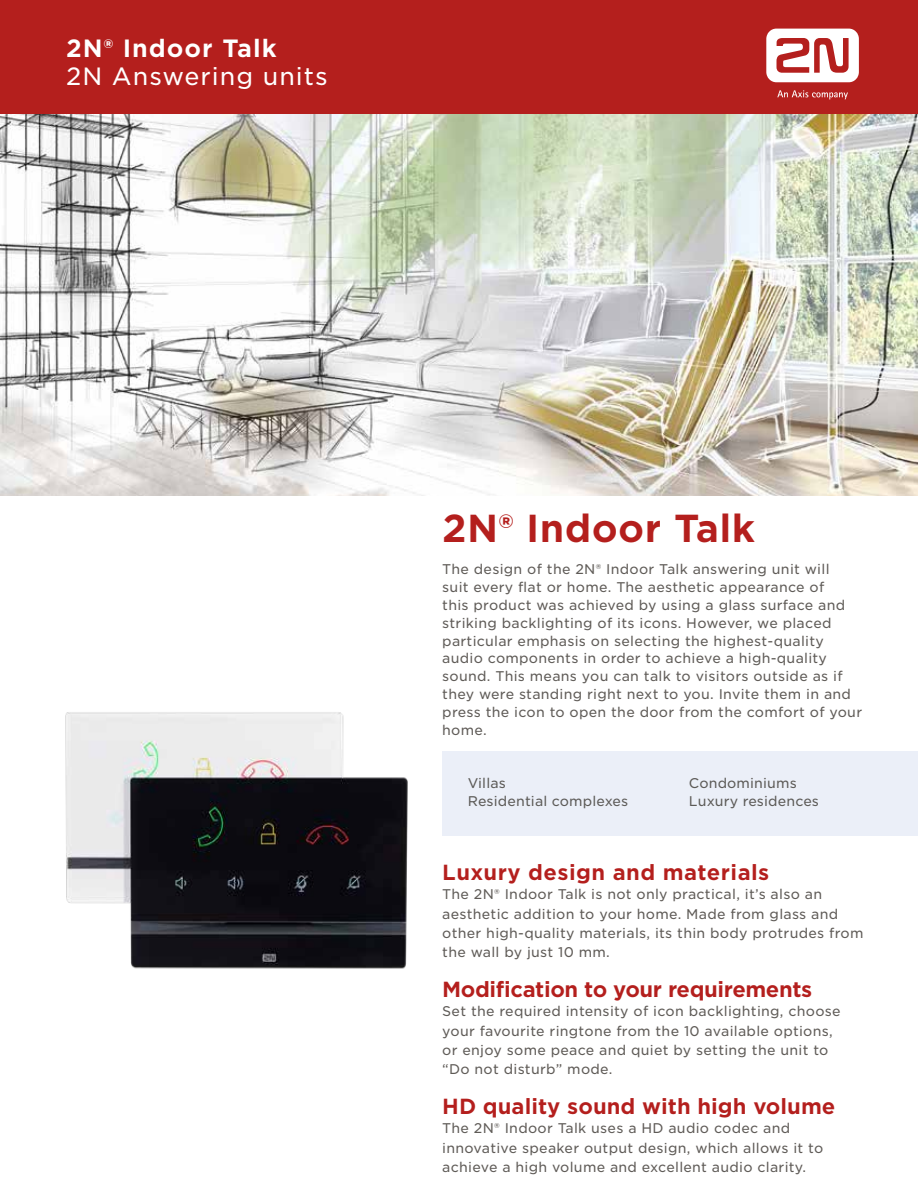
<style>
.page{position:relative;width:918px;height:1188px;background:#fff}
.page>*{position:absolute;margin:0;border:0;box-sizing:border-box;transform-origin:0 0}
.t1{font:700 37.5px "Gotham S Sm";letter-spacing:.01em;color:#b41f1d}
.t2{font:24px "Gotham S Sm";letter-spacing:.04em;color:#fff}
.t3{font:700 24px "Gotham S Sm";letter-spacing:.04em;color:#fff}
.t4{font:700 21px "Gotham S Sm";letter-spacing:-.02em;color:#b41f1d}
.t5{font:700 21px "Gotham S Sm";color:#b41f1d}
.t6{font:700 21px "Gotham S Sm";letter-spacing:.02em;color:#b41f1d}
.t7{font:13.5px/18px "Gotham S Sm";letter-spacing:.02em;color:#5f5b57}
.t8{font:13.5px/18px "Gotham S Sm";letter-spacing:.01em;color:#5c5a57}
</style>
<div class="page">
<div style="left:1px;top:0;width:917px;height:115px;background:#b41f1d"></div>
<div style="left:442px;top:752px;width:476px;height:84px;background:#ebeff8"></div>
<svg style="left:766px;top:29px;width:93px;height:53px"></svg>
<svg style="left:777px;top:90px;width:71px;height:9px"></svg>
<img style="left:0;top:115px;width:918px;height:380px">
<img style="left:65px;top:712px;width:343px;height:257px">
<h2 class="t3" style="left:66px;top:32px;width:212px">2N® Indoor Talk</h2>
<h2 class="t2" style="left:66px;top:60px;width:263px">2N Answering units</h2>
<h1 class="t1" style="left:442px;top:503px;width:314px">2N® Indoor Talk</h1>
<p class="t7" style="left:442px;top:559px;width:421px">The design of the 2N® Indoor Talk answering unit will<br>suit every flat or home. The aesthetic appearance of<br>this product was achieved by using a glass surface and striking backlighting of its icons. However, we placed particular emphasis on selecting the highest-quality audio components in order to achieve a high-quality sound. This means you can talk to visitors outside as if they were standing right next to you. Invite them in and press the icon to open the door from the comfort of your home.</p>
<p class="t8" style="left:468px;top:774px;width:162px">Villas<br>Residential complexes</p>
<p class="t8" style="left:689px;top:774px;width:132px">Condominiums<br>Luxury residences</p>
<h3 class="t6" style="left:442px;top:857px;width:329px">Luxury design and materials</h3>
<p class="t7" style="left:442px;top:884px;width:423px;line-height:19.5px">The 2N® Indoor Talk is not only practical, it’s also an aesthetic addition to your home. Made from glass and other high-quality materials, its thin body protrudes from the wall by just 10 mm.</p>
<h3 class="t4" style="left:442px;top:974px;width:372px">Modification to your requirements</h3>
<p class="t7" style="left:442px;top:1001px;width:400px;line-height:19.5px">Set the required intensity of icon backlighting, choose your favourite ringtone from the 10 available options, or enjoy some peace and quiet by setting the unit to “Do not disturb” mode.</p>
<h3 class="t5" style="left:442px;top:1091px;width:395px">HD quality sound with high volume</h3>
<p class="t7" style="left:442px;top:1118px;width:383px;line-height:19.5px">The 2N® Indoor Talk uses a HD audio codec and innovative speaker output design, which allows it to achieve a high volume and excellent audio clarity.</p>
</div>
